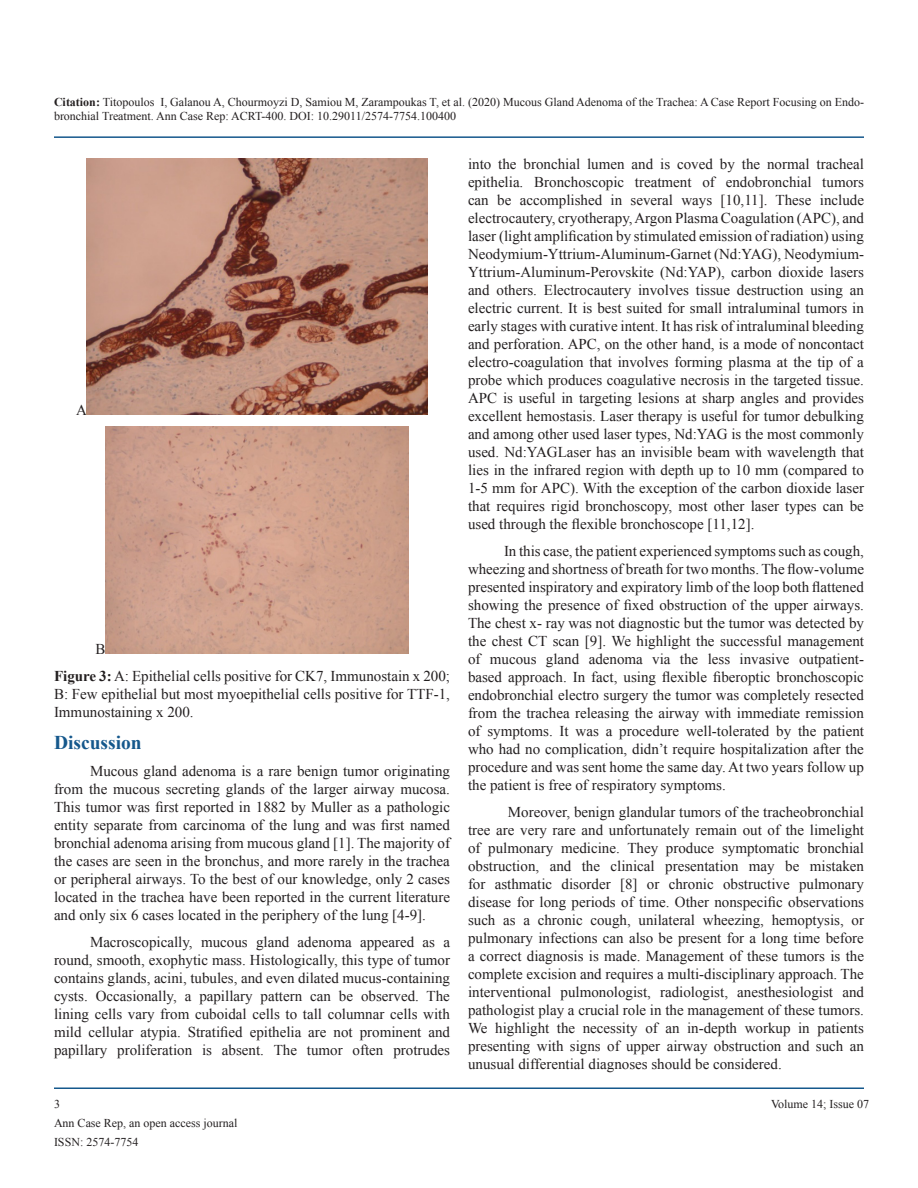
<style>
.page{position:relative;width:918px;height:1188px;background:#fff}
.page>*{position:absolute;margin:0;border:0;box-sizing:border-box;transform-origin:0 0}
.List_Paragraph{font:700 19.5px "Times New Roman";color:#15588c}
.No_Spacing{font:15px/18px "Times New Roman";color:#231f20;text-align:justify}
.t1{font:12px/14.4px "Times New Roman";color:#231f20}
.s1{font-weight:700}
</style>
<div class="page">
<hr style="left:54px;top:136px;width:810px;height:2px;background:#15588c">
<hr style="left:54px;top:1088px;width:810px;height:1px;background:#15588c">
<img style="left:86px;top:159px;width:342px;height:255px">
<img style="left:106px;top:427px;width:302px;height:227px">
<p class="t1" style="left:54px;top:94px;width:811px"><span class="s1">Citation:</span> Titopoulos I, Galanou A, Chourmoyzi D, Samiou M, Zarampoukas T, et al. (2020) Mucous Gland Adenoma of the Trachea: A Case Report Focusing on Endo&shy;bronchial Treatment. Ann Case Rep: ACRT-400. DOI: 10.29011/2574-7754.100400</p>
<p class="No_Spacing" style="left:76px;top:400px;width:12px">A</p>
<p class="No_Spacing" style="left:96px;top:640px;width:12px">B</p>
<p class="No_Spacing" style="left:54px;top:667px;width:398px"><span class="s1">Figure 3:</span> A: Epithelial cells positive for CK7, Immunostain x 200; B: Few epithelial but most myoepithelial cells positive for TTF-1, Immunostaining x 200.</p>
<p class="List_Paragraph" style="left:54px;top:729px;width:89px">Discussion</p>
<p class="No_Spacing" style="left:54px;top:762px;width:398px;text-indent:36px">Mucous gland adenoma is a rare benign tumor originating from the mucous secreting glands of the larger airway mucosa.<br>This tumor was first reported in 1882 by Muller as a pathologic entity separate from carcinoma of the lung and was first named bronchial adenoma arising from mucous gland [1]. The majority of the cases are seen in the bronchus, and more rarely in the trachea or peripheral airways. To the best of our knowledge, only 2 cases located in the trachea have been reported in the current literature and only six 6 cases located in the periphery of the lung [4-9].</p>
<p class="No_Spacing" style="left:54px;top:933px;width:398px;text-indent:36px">Macroscopically, mucous gland adenoma appeared as a round, smooth, exophytic mass. Histologically, this type of tumor contains glands, acini, tubules, and even dilated mucus-containing cysts. Occasionally, a papillary pattern can be observed. The lining cells vary from cuboidal cells to tall columnar cells with mild cellular atypia. Stratified epithelia are not prominent and papillary proliferation is absent. The tumor often protrudes</p>
<p class="No_Spacing" style="left:468px;top:155px;width:398px">into the bronchial lumen and is coved by the normal tracheal epithelia. Bronchoscopic treatment of endobronchial tumors can be accomplished in several ways [10,11]. These include electrocautery, cryotherapy, Argon Plasma Coagulation (APC), and laser (light amplification by stimulated emission of radiation) using Neodymium-Yttrium-Aluminum-Garnet (Nd:YAG), Neodymium-Yttrium-Aluminum-Perovskite (Nd:YAP), carbon dioxide lasers and others. Electrocautery involves tissue destruction using an electric current. It is best suited for small intraluminal tumors in early stages with curative intent. It has risk of intraluminal bleeding and perforation. APC, on the other hand, is a mode of noncontact electro-coagulation that involves forming plasma at the tip of a probe which produces coagulative necrosis in the targeted tissue.<br>APC is useful in targeting lesions at sharp angles and provides excellent hemostasis. Laser therapy is useful for tumor debulking and among other used laser types, Nd:YAG is the most commonly used. Nd:YAGLaser has an invisible beam with wavelength that lies in the infrared region with depth up to 10 mm (compared to 1-5 mm for APC). With the exception of the carbon dioxide laser that requires rigid bronchoscopy, most other laser types can be used through the flexible bronchoscope [11,12].</p>
<p class="No_Spacing" style="left:468px;top:542px;width:398px;text-indent:36px">In this case, the patient experienced symptoms such as cough, wheezing and shortness of breath for two months. The flow-volume presented inspiratory and expiratory limb of the loop both flattened showing the presence of fixed obstruction of the upper airways.<br>The chest x- ray was not diagnostic but the tumor was detected by the chest CT scan [9]. We highlight the successful management of mucous gland adenoma via the less invasive outpatient&shy;based approach. In fact, using flexible fiberoptic bronchoscopic endobronchial electro surgery the tumor was completely resected from the trachea releasing the airway with immediate remission of symptoms. It was a procedure well-tolerated by the patient who had no complication, didn’t require hospitalization after the procedure and was sent home the same day. At two years follow up the patient is free of respiratory symptoms.</p>
<p class="No_Spacing" style="left:468px;top:803px;width:398px;text-indent:40px">Moreover, benign glandular tumors of the tracheobronchial tree are very rare and unfortunately remain out of the limelight of pulmonary medicine. They produce symptomatic bronchial obstruction, and the clinical presentation may be mistaken for asthmatic disorder [8] or chronic obstructive pulmonary disease for long periods of time. Other nonspecific observations such as a chronic cough, unilateral wheezing, hemoptysis, or pulmonary infections can also be present for a long time before a correct diagnosis is made. Management of these tumors is the complete excision and requires a multi-disciplinary approach. The interventional pulmonologist, radiologist, anesthesiologist and pathologist play a crucial role in the management of these tumors.<br>We highlight the necessity of an in-depth workup in patients presenting with signs of upper airway obstruction and such an unusual differential diagnoses should be considered.</p>
<p class="t1" style="left:54px;top:1096px;width:7px">3</p>
<p class="t1" style="left:771px;top:1096px;width:100px">Volume 14; Issue 07</p>
<p class="t1" style="left:54px;top:1114px;width:185px;line-height:18.9px">Ann Case Rep, an open access journal<br>ISSN: 2574-7754</p>
</div>
